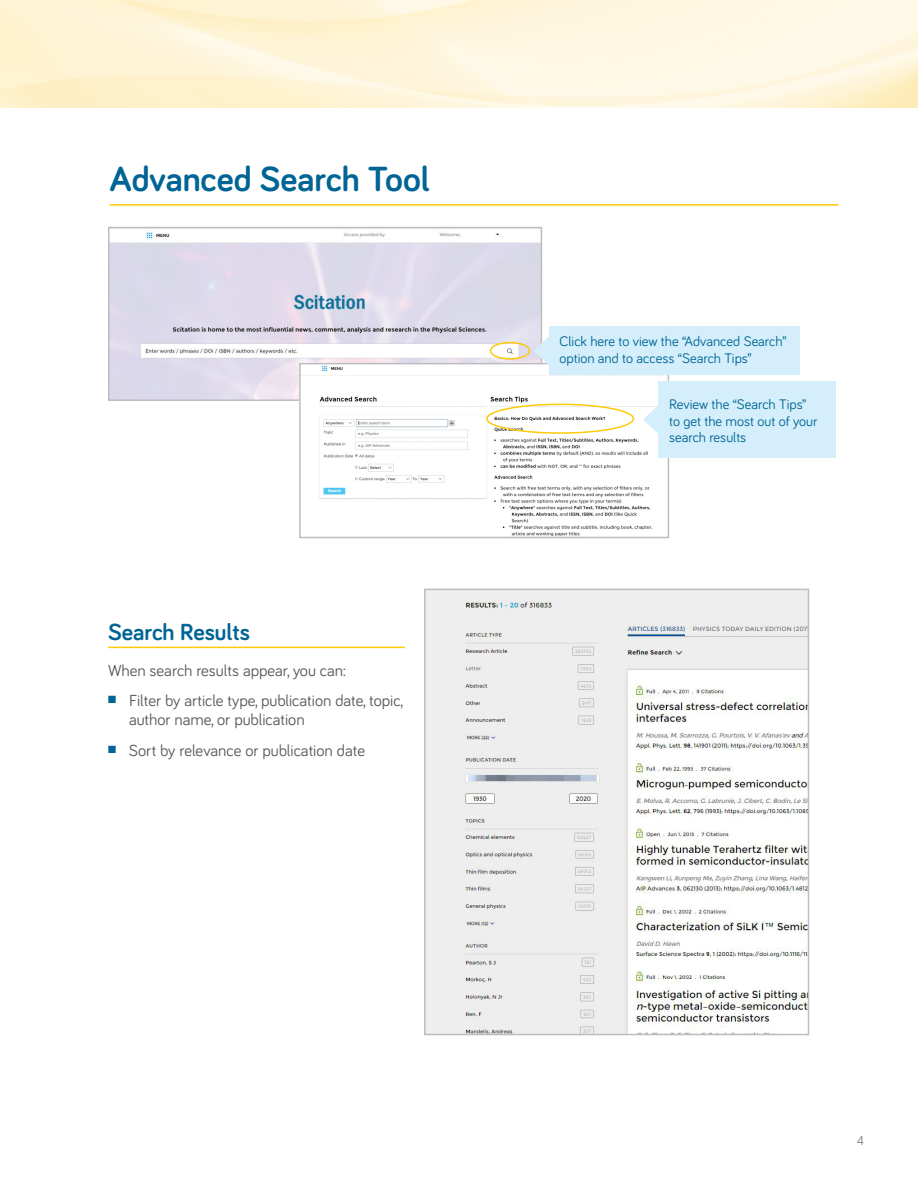
<style>
.page{position:relative;width:918px;height:1188px;background:#fff}
.page>*{position:absolute;margin:0;border:0;box-sizing:border-box;transform-origin:0 0}
.headers{font:700 36px "Bariol";color:#006494}
.subhead{font:700 24px "Bariol";color:#006494}
.body{font:16.5px/19.5px "Bariol";color:#57585a}
.call_outs{font:14.25px/16.5px "Bariol";color:#006494}
.t1{font:13.5px "Bariol";color:#808285}
</style>
<div class="page">
<img style="left:111px;top:232px;width:428px;height:166px">
<div style="left:108px;top:227px;width:434px;height:174px;border:2px solid #bcbdc0"></div>
<hr style="left:110px;top:204px;width:728px;height:2px;background:#feca0a">
<hr style="left:108px;top:647px;width:297px;height:1px;background:#feca0a">
<img style="left:302px;top:366px;width:364px;height:169px">
<div style="left:299px;top:363px;width:370px;height:175px;border:2px solid #bcbdc0"></div>
<img style="left:427px;top:592px;width:379px;height:440px">
<div style="left:424px;top:589px;width:385px;height:446px;border:2px solid #bcbdc0"></div>
<div style="left:659px;top:382px;width:177px;height:76px;background:#d4effb"></div>
<svg style="left:643px;top:403px;width:16px;height:33px"></svg>
<div style="left:549px;top:326px;width:250px;height:48px;background:#d4effb"></div>
<svg style="left:533px;top:334px;width:16px;height:34px"></svg>
<div style="left:486px;top:404px;width:148px;height:30px;border:2px solid #feca0a;border-radius:50%"></div>
<div style="left:490px;top:342px;width:40px;height:18px;border:2px solid #feca0a;border-radius:50%"></div>
<p class="headers" style="left:110px;top:154px;width:321px">Advanced Search Tool</p>
<p class="subhead" style="left:108px;top:615px;width:143px">Search Results</p>
<p class="body" style="left:108px;top:660px;width:239px">When search results appear, you can:</p>
<p class="body" style="left:129px;top:690px;width:276px;text-indent:-21px"><sup>■</sup> Filter by article type, publication date, topic, author name, or publication</p>
<p class="body" style="left:108px;top:740px;width:259px"><sup>■</sup> Sort by relevance or publication date</p>
<p class="call_outs" style="left:560px;top:333px;width:229px">Click here to view the “Advanced Search” option and to access “Search Tips”</p>
<p class="call_outs" style="left:669px;top:395px;width:150px">Review the “Search Tips” to get the most out of your search results</p>
<p class="t1" style="left:857px;top:1131px;width:9px">4</p>
</div>
